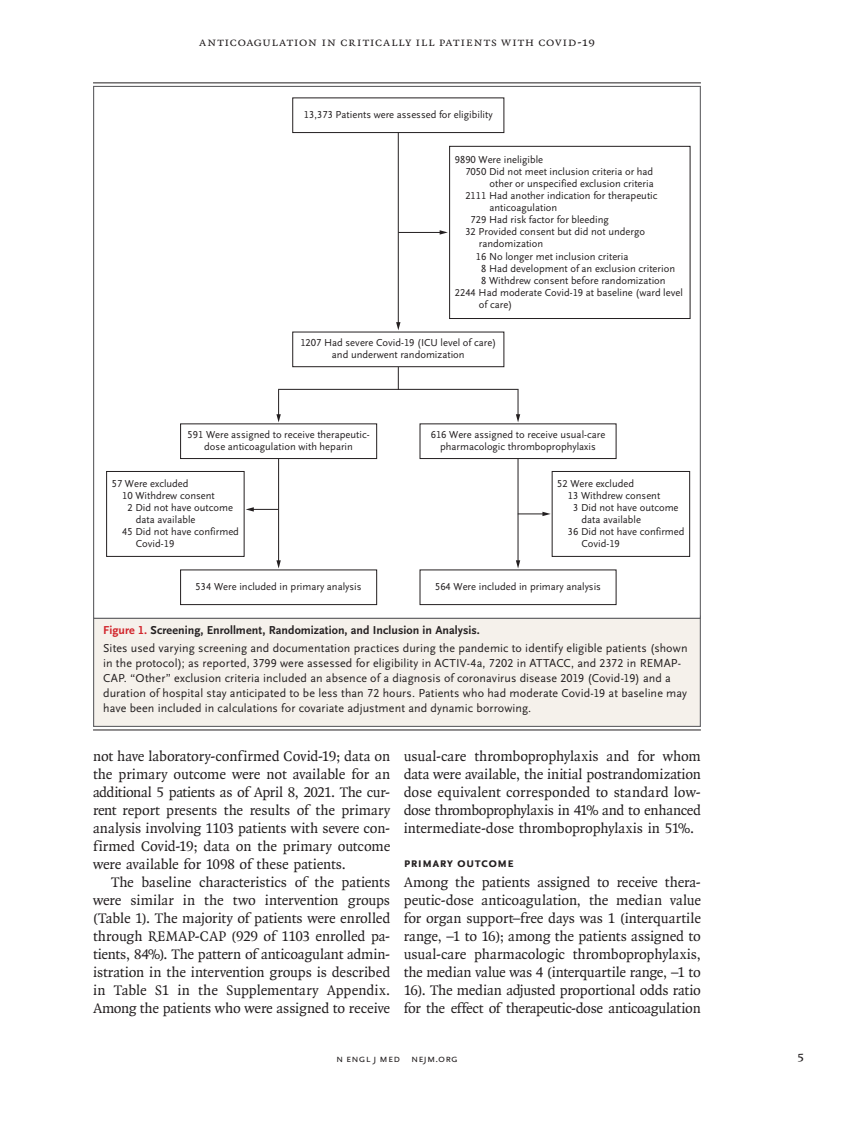
<style>
.page{position:relative;width:851px;height:1134px;background:#fff}
.page>*{position:absolute;margin:0;border:0;box-sizing:border-box;transform-origin:0 0}
.t1{font:15px/18px "OTNEJM Quadraat";letter-spacing:-.01em;color:#231f20;text-align:justify}
.t2{font:14.25px "OTNEJM Quadraat Cap";color:#231f20}
.t3{font:700 13.5px "OTNEJM Scala Sans Small LF Cap";letter-spacing:.02em;color:#231f20}
.t4{font:12.75px "OTNEJM Quadraat Small Cap";letter-spacing:.05em;color:#231f20}
.t5{font:12px/15px "OTNEJM Scala Sans LF";letter-spacing:.01em;color:#231f20}
.t6{font:10.8px "OTNEJM Scala Sans LF Cap";letter-spacing:.01em;color:#231f20}
.t7{font:10.5px/12px "OTNEJM Scala Sans LF";color:#231f20;text-align:center}
.s1{font-weight:700;color:#d1232a}
.s2{font-weight:700}
</style>
<div class="page">
<hr style="left:93px;top:730px;width:607px;height:1px;background:#231f20">
<hr style="left:93px;top:82px;width:607px;height:1px;background:#231f20">
<div style="left:94px;top:616px;width:606px;height:110px;background:#f5f1eb"></div>
<div style="left:93px;top:615px;width:607px;height:112px;border:1px solid #636366"></div>
<svg style="left:95px;top:97px;width:603px;height:520px"></svg>
<div style="left:180px;top:424px;width:196px;height:35px;background:#fff"></div>
<div style="left:180px;top:423px;width:197px;height:36px;border:1px solid #231f20"></div>
<div style="left:420px;top:424px;width:196px;height:35px;background:#fff"></div>
<div style="left:419px;top:423px;width:197px;height:36px;border:1px solid #231f20"></div>
<div style="left:293px;top:332px;width:211px;height:35px;background:#fff"></div>
<div style="left:292px;top:332px;width:212px;height:35px;border:1px solid #231f20"></div>
<div style="left:293px;top:98px;width:211px;height:35px;background:#fff"></div>
<div style="left:292px;top:98px;width:212px;height:35px;border:1px solid #231f20"></div>
<div style="left:449px;top:146px;width:241px;height:173px;background:#fff"></div>
<div style="left:449px;top:146px;width:241px;height:173px;border:1px solid #231f20"></div>
<hr style="left:398px;top:133px;width:1px;height:191px;background:#231f20">
<svg style="left:396px;top:322px;width:4px;height:8px"></svg>
<hr style="left:398px;top:232px;width:43px;height:1px;background:#231f20">
<svg style="left:439px;top:230px;width:9px;height:5px"></svg>
<div style="left:107px;top:471px;width:137px;height:85px;background:#fff"></div>
<div style="left:106px;top:471px;width:138px;height:86px;border:1px solid #231f20"></div>
<div style="left:552px;top:471px;width:137px;height:85px;background:#fff"></div>
<div style="left:551px;top:471px;width:139px;height:86px;border:1px solid #231f20"></div>
<svg style="left:276px;top:390px;width:5px;height:32px"></svg>
<svg style="left:245px;top:507px;width:33px;height:5px"></svg>
<svg style="left:518px;top:512px;width:32px;height:4px"></svg>
<svg style="left:516px;top:390px;width:4px;height:32px"></svg>
<div style="left:420px;top:570px;width:196px;height:35px;background:#fff"></div>
<div style="left:419px;top:570px;width:197px;height:35px;border:1px solid #231f20"></div>
<div style="left:180px;top:570px;width:196px;height:35px;background:#fff"></div>
<div style="left:180px;top:570px;width:197px;height:35px;border:1px solid #231f20"></div>
<hr style="left:278px;top:459px;width:1px;height:103px;background:#231f20">
<svg style="left:276px;top:560px;width:5px;height:8px"></svg>
<hr style="left:517px;top:459px;width:1px;height:103px;background:#231f20">
<svg style="left:516px;top:560px;width:4px;height:8px"></svg>
<hr style="left:278px;top:389px;width:240px;height:1px;background:#231f20">
<svg style="left:398px;top:367px;width:1px;height:23px"></svg>
<p class="t4" style="left:199px;top:35px;width:397px">Anticoagulation in Critically Ill Patients with Covid-19</p>
<p class="t7" style="left:304px;top:109px;width:190px">13,373 Patients were assessed for eligibility</p>
<p class="t7" style="left:455px;top:154px;width:90px">9890 Were ineligible</p>
<p class="t7" style="left:465px;top:166px;width:189px">7050 Did not meet inclusion criteria or had</p>
<p class="t7" style="left:489px;top:178px;width:166px">other or unspecified exclusion criteria</p>
<p class="t7" style="left:465px;top:190px;width:194px">2111 Had another indication for therapeutic</p>
<p class="t7" style="left:489px;top:202px;width:69px">anticoagulation</p>
<p class="t7" style="left:470px;top:214px;width:140px">729 Had risk factor for bleeding</p>
<p class="t7" style="left:465px;top:226px;width:181px">32 Provided consent but did not undergo</p>
<p class="t7" style="left:479px;top:238px;width:66px">randomization</p>
<p class="t7" style="left:476px;top:250px;width:154px">16 No longer met inclusion criteria</p>
<p class="t7" style="left:481px;top:262px;width:195px">8 Had development of an exclusion criterion</p>
<p class="t7" style="left:481px;top:274px;width:186px">8 Withdrew consent before randomization</p>
<p class="t7" style="left:455px;top:287px;width:230px">2244 Had moderate Covid-19 at baseline (ward level</p>
<p class="t7" style="left:479px;top:299px;width:35px">of care)</p>
<p class="t7" style="left:300px;top:337px;width:197px">1207 Had severe Covid-19 (ICU level of care) and underwent randomization</p>
<p class="t7" style="left:187px;top:429px;width:183px">591 Were assigned to receive therapeutic&shy;dose anticoagulation with heparin</p>
<p class="t7" style="left:431px;top:429px;width:176px">616 Were assigned to receive usual-care pharmacologic thromboprophylaxis</p>
<p class="t7" style="left:112px;top:478px;width:78px">57 Were excluded</p>
<p class="t7" style="left:122px;top:490px;width:94px">10 Withdrew consent</p>
<p class="t7" style="left:127px;top:502px;width:107px">2 Did not have outcome</p>
<p class="t7" style="left:136px;top:514px;width:61px">data available</p>
<p class="t7" style="left:122px;top:526px;width:118px">45 Did not have confirmed</p>
<p class="t7" style="left:136px;top:538px;width:40px">Covid-19</p>
<p class="t7" style="left:557px;top:478px;width:78px">52 Were excluded</p>
<p class="t7" style="left:567px;top:490px;width:94px">13 Withdrew consent</p>
<p class="t7" style="left:573px;top:502px;width:107px">3 Did not have outcome</p>
<p class="t7" style="left:581px;top:514px;width:61px">data available</p>
<p class="t7" style="left:567px;top:526px;width:118px">36 Did not have confirmed</p>
<p class="t7" style="left:581px;top:538px;width:40px">Covid-19</p>
<p class="t7" style="left:196px;top:581px;width:167px">534 Were included in primary analysis</p>
<p class="t7" style="left:435px;top:581px;width:167px">564 Were included in primary analysis</p>
<p class="t5" style="left:103px;top:622px;width:586px;line-height:18px"><span class="s1">Figure 1.</span> <span class="s2">Screening, Enrollment, Randomization, and Inclusion in Analysis.<br></span>Sites used varying screening and documentation practices during the pandemic to identify eligible patients (shown</p>
<p class="t5" style="left:103px;top:656px;width:585px">in the protocol); as reported, 3799 were assessed for eligibility in ACTIV-4a, 7202 in ATTACC, and 2372 in REMAP-CAP. “Other” exclusion criteria included an absence of a diagnosis of coronavirus disease 2019 (Covid-19) and a duration of hospital stay anticipated to be less than 72 hours. Patients who had moderate Covid-19 at baseline may have been included in calculations for covariate adjustment and dynamic borrowing.</p>
<p class="t1" style="left:93px;top:747px;width:299px">not have laboratory-confirmed Covid-19; data on the primary outcome were not available for an additional 5 patients as of April 8, 2021. The cur&shy;rent report presents the results of the primary analysis involving 1103 patients with severe con&shy;firmed Covid-19; data on the primary outcome were available for 1098 of these patients.</p>
<p class="t1" style="left:93px;top:873px;width:299px;text-indent:18px">The baseline characteristics of the patients were similar in the two intervention groups (Table 1). The majority of patients were enrolled through REMAP-CAP (929 of 1103 enrolled pa&shy;tients, 84%). The pattern of anticoagulant admin&shy;istration in the intervention groups is described in Table S1 in the Supplementary Appendix.<br>Among the patients who were assigned to receive</p>
<p class="t1" style="left:403px;top:747px;width:299px">usual-care thromboprophylaxis and for whom data were available, the initial postrandomization dose equivalent corresponded to standard low&shy;dose thromboprophylaxis in 41% and to enhanced intermediate-dose thromboprophylaxis in 51%.</p>
<p class="t3" style="left:404px;top:855px;width:112px">Primary Outcome</p>
<p class="t1" style="left:404px;top:873px;width:299px">Among the patients assigned to receive thera&shy;peutic-dose anticoagulation, the median value for organ support–free days was 1 (interquartile range, –1 to 16); among the patients assigned to usual-care pharmacologic thromboprophylaxis, the median value was 4 (interquartile range, –1 to 16). The median adjusted proportional odds ratio for the effect of therapeutic-dose anticoagulation</p>
<p class="t6" style="left:336px;top:1053px;width:123px">n engl j med nejm.org</p>
<p class="t2" style="left:797px;top:1048px;width:9px">5</p>
</div>
